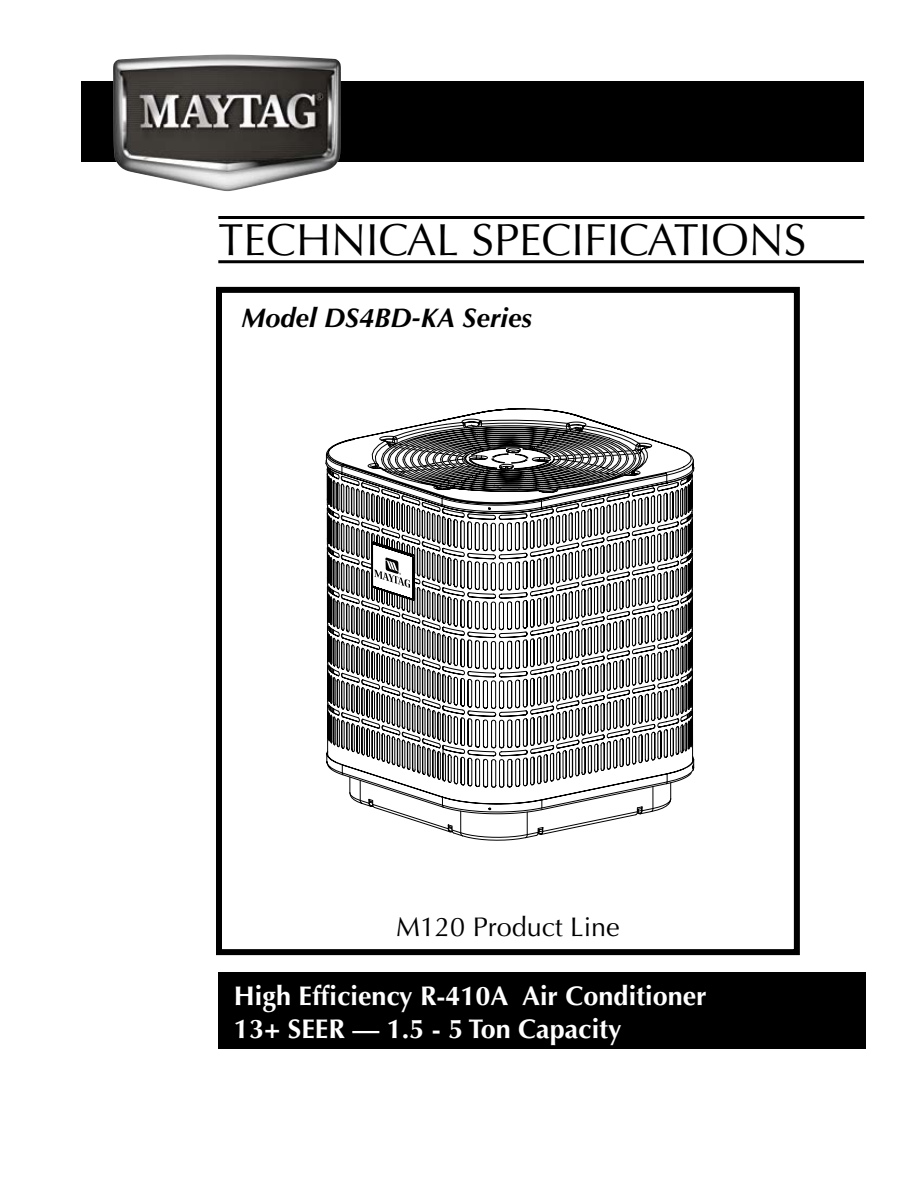
<style>
.page{position:relative;width:918px;height:1188px;background:#fff}
.page>*{position:absolute;margin:0;border:0;box-sizing:border-box;transform-origin:0 0}
.t1{font:45px "Optima";color:#000}
.t2{font:700 27px/32.4px "Optima";color:#fff}
.t3{font:italic 700 27px "Optima";color:#000}
.t4{font:27px "Optima";color:#000}
</style>
<div class="page">
<div style="left:216px;top:287px;width:584px;height:668px;border:6px solid #000"></div>
<div style="left:219px;top:972px;width:647px;height:77px;background:#000"></div>
<div style="left:81px;top:81px;width:783px;height:81px;background:#000"></div>
<hr style="left:218px;top:216px;width:646px;height:3px;background:#000">
<hr style="left:218px;top:260px;width:646px;height:3px;background:#000">
<img style="left:113px;top:54px;width:228px;height:137px">
<svg style="left:326px;top:409px;width:368px;height:426px"></svg>
<h1 class="t1" style="left:219px;top:214px;width:589px">TECHNICAL SPECIFICATIONS</h1>
<p class="t3" style="left:242px;top:302px;width:292px">Model DS4BD-KA Series</p>
<p class="t4" style="left:396px;top:911px;width:225px">M120 Product Line</p>
<p class="t2" style="left:234px;top:980px;width:474px">High Efficiency R-410A Air Conditioner<br>13+ SEER — 1.5 - 5 Ton Capacity</p>
</div>
